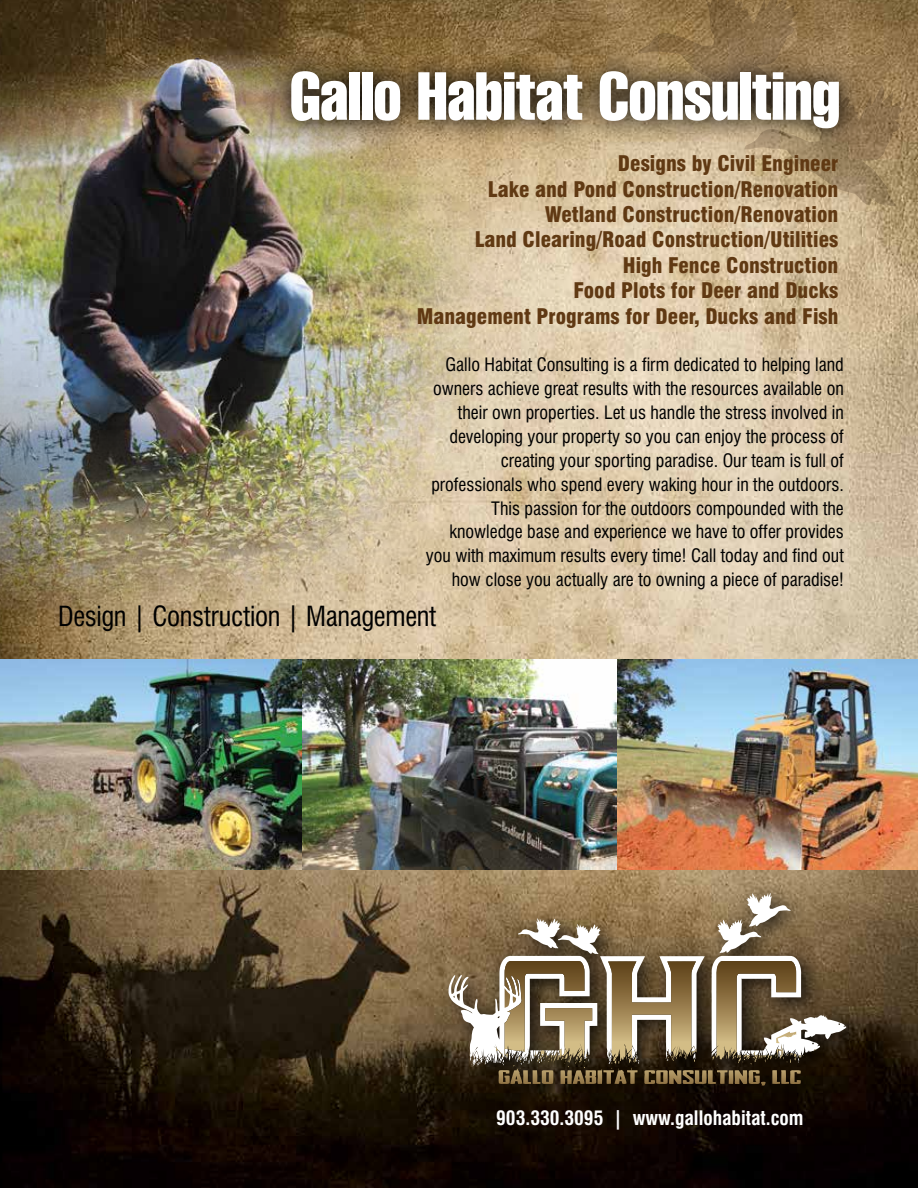
<style>
.page{position:relative;width:918px;height:1188px;background:#fff}
.page>*{position:absolute;margin:0;border:0;box-sizing:border-box;transform-origin:0 0}
.t1{font:extra-condensed 66px "Swiss 911 BT";letter-spacing:-.005em;color:#fff}
.t2{font:condensed 27px "Swiss 721 BT";letter-spacing:-.015em;color:#000}
.t3{font:900 condensed 21px/25.5px "Swiss 721 BT";color:#603913;text-align:right}
.t4{font:700 condensed 19.5px "Swiss 721 BT";color:#fff}
.t5{font:condensed 18px/24px "Swiss 721 BT";color:#000;text-align:right}
</style>
<div class="page">
<img style="left:0;top:0;width:918px;height:1188px">
<img style="left:0;top:0;width:677px;height:654px">
<svg style="left:638px;top:0;width:267px;height:206px;background:#a98f69"></svg>
<img style="left:258px;top:31px;width:615px;height:137px">
<img style="left:0;top:660px;width:918px;height:210px">
<img style="left:431px;top:876px;width:443px;height:238px">
<svg style="left:448px;top:893px;width:399px;height:193px"></svg>
<h1 class="t1" style="left:290px;top:59px;width:552px">Gallo Habitat Consulting</h1>
<p class="t3" style="left:417px;top:151px;width:423px">Designs by Civil Engineer<br>Lake and Pond Construction/Renovation Wetland Construction/Renovation<br>Land Clearing/Road Construction/Utilities<br>High Fence Construction<br>Food Plots for Deer and Ducks<br>Management Programs for Deer, Ducks and Fish</p>
<p class="t5" style="left:426px;top:352px;width:419px">Gallo Habitat Consulting is a firm dedicated to helping land owners achieve great results with the resources available on their own properties. Let us handle the stress involved in developing your property so you can enjoy the process of creating your sporting paradise. Our team is full of professionals who spend every waking hour in the outdoors.<br>This passion for the outdoors compounded with the knowledge base and experience we have to offer provides you with maximum results every time! Call today and find out how close you actually are to owning a piece of paradise!</p>
<h2 class="t2" style="left:58px;top:600px;width:380px">Design | Construction | Management</h2>
<p class="t4" style="left:496px;top:1106px;width:309px">903.330.3095 | www.gallohabitat.com</p>
</div>
